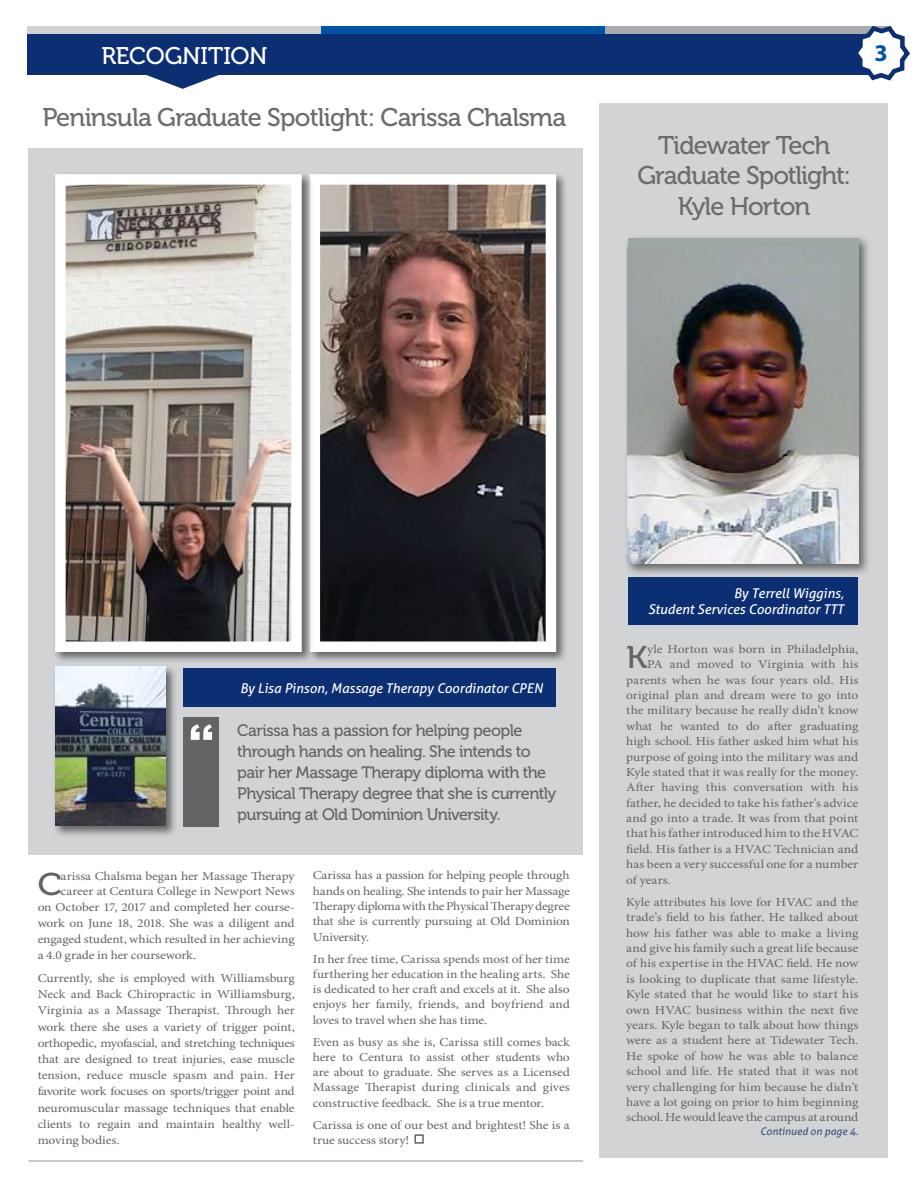
<style>
.page{position:relative;width:918px;height:1188px;background:#fff}
.page>*{position:absolute;margin:0;border:0;box-sizing:border-box;transform-origin:0 0}
.t1{font:500 48.6px "Salvo Serif";color:#fff;scale:1.11 1}
.t2{font:31.2px "Museo 500";color:#636466;scale:1.11 1}
.t3{font:25.5px/30.6px "Museo 500";letter-spacing:-.03em;color:#6b6c6e;text-align:center}
.t4{font:24px "Museo 500";letter-spacing:-.01em;color:#fff}
.t5{font:700 24px "Myriad Pro";color:#0054a4}
.t6{font:16.5px/21px "Museo 500";letter-spacing:-.03em;color:#636466}
.t7{font:italic 13.5px/16.2px "Aller";color:#fff;text-align:right}
.t8{font:12.15px/15.5px "Minion Pro";letter-spacing:-.005em;color:#636466;text-align:justify;scale:1.11 1}
.t9{font:italic 10.5px "Aller";color:#3b5682}
</style>
<div class="page">
<svg style="left:146px;top:75px;width:73px;height:14px"></svg>
<div style="left:27px;top:33px;width:846px;height:42px;background:#0c2e73"></div>
<div style="left:605px;top:26px;width:286px;height:7px;background:#a7a9ac"></div>
<div style="left:320px;top:26px;width:285px;height:7px;background:#0054a4"></div>
<div style="left:27px;top:26px;width:293px;height:7px;background:#d1d3d4"></div>
<svg style="left:850px;top:25px;width:60px;height:56px"></svg>
<div style="left:599px;top:104px;width:288px;height:1054px;background:#d1d3d4"></div>
<div style="left:414px;top:1134px;width:10px;height:10px;border:2px solid #636466"></div>
<div style="left:28px;top:148px;width:555px;height:707px;background:#d1d3d4"></div>
<div style="left:53px;top:664px;width:124px;height:174px;background:#000;opacity:.53"></div>
<img style="left:55px;top:667px;width:111px;height:159px">
<div style="left:307px;top:172px;width:261px;height:492px;background:#000;opacity:.53"></div>
<img style="left:321px;top:185px;width:224px;height:456px">
<div style="left:310px;top:174px;width:246px;height:478px;border:10px solid #fff"></div>
<div style="left:624px;top:234px;width:248px;height:343px;background:#000;opacity:.53"></div>
<div style="left:628px;top:238px;width:230px;height:326px;background:#9da8a2"></div>
<img style="left:628px;top:275px;width:230px;height:289px">
<div style="left:184px;top:717px;width:35px;height:109px;background:#636466"></div>
<div style="left:628px;top:578px;width:229px;height:47px;background:#0c2e73"></div>
<div style="left:53px;top:172px;width:261px;height:492px;background:#000;opacity:.53"></div>
<img style="left:66px;top:185px;width:225px;height:456px">
<div style="left:55px;top:174px;width:247px;height:478px;border:10px solid #fff"></div>
<div style="left:184px;top:668px;width:372px;height:39px;background:#0c2e73"></div>
<hr style="left:28px;top:1161px;width:555px;height:1px;background:#939598">
<h3 class="t4" style="left:101px;top:43px;width:168px">RECOGNITION</h3>
<h3 class="t3" style="left:42px;top:103px;width:525px">Peninsula Graduate Spotlight: Carissa Chalsma</h3>
<h3 class="t5" style="left:874px;top:38px;width:15px">3</h3>
<h3 class="t3" style="left:637px;top:130px;width:215px">Tidewater Tech<br>Graduate Spotlight:<br>Kyle Horton</h3>
<h1 class="t1" style="left:188px;top:708px;width:26px">“</h1>
<p class="t7" style="left:240px;top:680px;width:304px">By Lisa Pinson, Massage Therapy Coordinator CPEN</p>
<h3 class="t6" style="left:237px;top:721px;width:320px">Carissa has a passion for helping people through hands on healing. She intends to pair her Massage Therapy diploma with the Physical Therapy degree that she is currently pursuing at Old Dominion University.</h3>
<h2 class="t2" style="left:38px;top:867px;width:23px">C</h2>
<p class="t8" style="left:61px;top:868px;width:212px;line-height:15px">arissa Chalsma began her Massage Therapy career at Centura College in Newport News</p>
<p class="t8" style="left:38px;top:899px;width:233px;line-height:16.2px">on October 17, 2017 and completed her course&shy;work on June 18, 2018. She was a diligent and engaged student, which resulted in her achieving a 4.0 grade in her coursework.</p>
<p class="t8" style="left:38px;top:970px;width:233px;line-height:16.2px">Currently, she is employed with Williamsburg Neck and Back Chiropractic in Williamsburg, Virginia as a Massage Therapist. Through her work there she uses a variety of trigger point, orthopedic, myofascial, and stretching techniques that are designed to treat injuries, ease muscle tension, reduce muscle spasm and pain. Her favorite work focuses on sports/trigger point and neuromuscular massage techniques that enable clients to regain and maintain healthy well&shy;moving bodies.</p>
<p class="t8" style="left:313px;top:868px;width:233px">Carissa has a passion for helping people through hands on healing. She intends to pair her Massage Therapy diploma with the Physical Therapy degree that she is currently pursuing at Old Dominion University.</p>
<p class="t8" style="left:313px;top:951px;width:233px">In her free time, Carissa spends most of her time furthering her education in the healing arts. She is dedicated to her craft and excels at it. She also enjoys her family, friends, and boyfriend and loves to travel when she has time.</p>
<p class="t8" style="left:313px;top:1034px;width:233px">Even as busy as she is, Carissa still comes back here to Centura to assist other students who are about to graduate. She serves as a Licensed Massage Therapist during clinicals and gives constructive feedback. She is a true mentor.</p>
<p class="t8" style="left:313px;top:1117px;width:233px">Carissa is one of our best and brightest! She is a true success story!</p>
<p class="t7" style="left:648px;top:585px;width:197px">By Terrell Wiggins,<br>Student Services Coordinator TTT</p>
<h2 class="t2" style="left:626px;top:640px;width:21px">K</h2>
<p class="t8" style="left:647px;top:642px;width:192px">yle Horton was born in Philadelphia,</p>
<p class="t8" style="left:647px;top:657px;width:192px">PA and moved to Virginia with his</p>
<p class="t8" style="left:626px;top:672px;width:211px">parents when he was four years old. His</p>
<p class="t8" style="left:626px;top:687px;width:211px">original plan and dream were to go into</p>
<p class="t8" style="left:626px;top:703px;width:211px">the military because he really didn’t know</p>
<p class="t8" style="left:626px;top:718px;width:211px">what he wanted to do after graduating</p>
<p class="t8" style="left:626px;top:734px;width:211px">high school. His father asked him what his</p>
<p class="t8" style="left:626px;top:749px;width:211px">purpose of going into the military was and</p>
<p class="t8" style="left:626px;top:764px;width:211px">Kyle stated that it was really for the money.</p>
<p class="t8" style="left:626px;top:780px;width:211px">After having this conversation with his</p>
<p class="t8" style="left:626px;top:795px;width:211px">father, he decided to take his father’s advice</p>
<p class="t8" style="left:626px;top:811px;width:211px">and go into a trade. It was from that point</p>
<p class="t8" style="left:626px;top:826px;width:211px">that his father introduced him to the HVAC</p>
<p class="t8" style="left:626px;top:841px;width:211px">field. His father is a HVAC Technician and</p>
<p class="t8" style="left:626px;top:857px;width:211px">has been a very successful one for a number</p>
<p class="t8" style="left:626px;top:872px;width:42px">of years.</p>
<p class="t8" style="left:626px;top:894px;width:211px">Kyle attributes his love for HVAC and the trade’s field to his father. He talked about how his father was able to make a living and give his family such a great life because of his expertise in the HVAC field. He now is looking to duplicate that same lifestyle.<br>Kyle stated that he would like to start his own HVAC business within the next five years. Kyle began to talk about how things were as a student here at Tidewater Tech.<br>He spoke of how he was able to balance school and life. He stated that it was not very challenging for him because he didn’t have a lot going on prior to him beginning school. He would leave the campus at around</p>
<p class="t9" style="left:760px;top:1125px;width:100px">Continued on page 4.</p>
</div>
